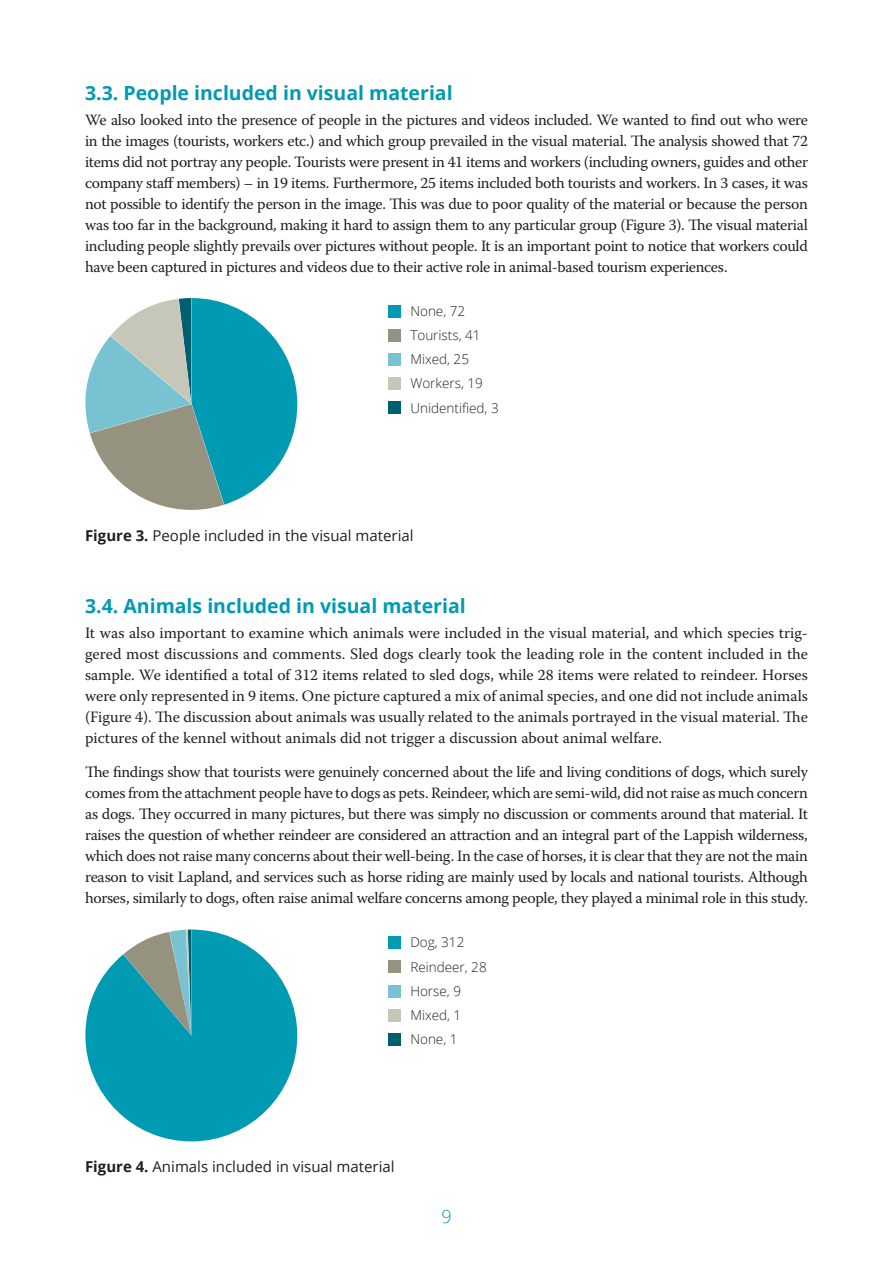
<style>
.page{position:relative;width:893px;height:1263px;background:#fff}
.page>*{position:absolute;margin:0;border:0;box-sizing:border-box;transform-origin:0 0}
.Heading_2{font:700 19.5px "Open Sans";color:#009ab2}
.t1{font:300 18px "Open Sans";color:#009ab2}
.leipis{font:15.75px/21px "Warnock Pro";letter-spacing:-.02em;color:#231f20;text-align:justify}
.kuvateksti{font:15px "Open Sans";color:#231f20}
.t2{font:300 13.5px "Open Sans";color:#231f20}
.s1{font-weight:700}
</style>
<div class="page">
<svg style="left:85px;top:298px;width:212px;height:212px"></svg>
<svg style="left:85px;top:929px;width:212px;height:212px"></svg>
<div style="left:388px;top:305px;width:13px;height:13px;background:#009ab2"></div>
<div style="left:388px;top:329px;width:13px;height:13px;background:#95937f"></div>
<div style="left:388px;top:353px;width:13px;height:13px;background:#78c2d2"></div>
<div style="left:388px;top:377px;width:13px;height:13px;background:#c7c7b9"></div>
<div style="left:388px;top:401px;width:13px;height:13px;background:#005f6f"></div>
<div style="left:388px;top:936px;width:13px;height:13px;background:#009ab2"></div>
<div style="left:388px;top:960px;width:13px;height:13px;background:#95937f"></div>
<div style="left:388px;top:985px;width:13px;height:12px;background:#78c2d2"></div>
<div style="left:388px;top:1009px;width:13px;height:12px;background:#c7c7b9"></div>
<div style="left:388px;top:1033px;width:13px;height:13px;background:#005f6f"></div>
<p class="Heading_2" style="left:85px;top:79px;width:369px">3.3. People included in visual material</p>
<p class="leipis" style="left:85px;top:109px;width:724px">We also looked into the presence of people in the pictures and videos included. We wanted to find out who were in the images (tourists, workers etc.) and which group prevailed in the visual material. The analysis showed that 72 items did not portray any people. Tourists were present in 41 items and workers (including owners, guides and other company staff members) – in 19 items. Furthermore, 25 items included both tourists and workers. In 3 cases, it was not possible to identify the person in the image. This was due to poor quality of the material or because the person was too far in the background, making it hard to assign them to any particular group (Figure 3). The visual material including people slightly prevails over pictures without people. It is an important point to notice that workers could have been captured in pictures and videos due to their active role in animal-based tourism experiences.</p>
<p class="t2" style="left:410px;top:302px;width:56px">None, 72</p>
<p class="t2" style="left:410px;top:326px;width:72px">Tourists, 41</p>
<p class="t2" style="left:410px;top:350px;width:60px">Mixed, 25</p>
<p class="t2" style="left:410px;top:374px;width:74px">Workers, 19</p>
<p class="t2" style="left:410px;top:398px;width:90px">Unidentified, 3</p>
<p class="kuvateksti" style="left:85px;top:525px;width:330px"><span class="s1">Figure 3.</span> People included in the visual material</p>
<p class="Heading_2" style="left:85px;top:592px;width:382px">3.4. Animals included in visual material</p>
<p class="leipis" style="left:85px;top:622px;width:724px">It was also important to examine which animals were included in the visual material, and which species trig&shy;gered most discussions and comments. Sled dogs clearly took the leading role in the content included in the sample. We identified a total of 312 items related to sled dogs, while 28 items were related to reindeer. Horses were only represented in 9 items. One picture captured a mix of animal species, and one did not include animals (Figure 4). The discussion about animals was usually related to the animals portrayed in the visual material. The pictures of the kennel without animals did not trigger a discussion about animal welfare.</p>
<p class="leipis" style="left:85px;top:761px;width:724px">The findings show that tourists were genuinely concerned about the life and living conditions of dogs, which surely comes from the attachment people have to dogs as pets. Reindeer, which are semi-wild, did not raise as much concern as dogs. They occurred in many pictures, but there was simply no discussion or comments around that material. It raises the question of whether reindeer are considered an attraction and an integral part of the Lappish wilderness, which does not raise many concerns about their well-being. In the case of horses, it is clear that they are not the main reason to visit Lapland, and services such as horse riding are mainly used by locals and national tourists. Although horses, similarly to dogs, often raise animal welfare concerns among people, they played a minimal role in this study.</p>
<p class="t2" style="left:410px;top:933px;width:56px">Dog, 312</p>
<p class="t2" style="left:410px;top:957px;width:78px">Reindeer, 28</p>
<p class="t2" style="left:410px;top:982px;width:52px">Horse, 9</p>
<p class="t2" style="left:410px;top:1006px;width:52px">Mixed, 1</p>
<p class="t2" style="left:410px;top:1030px;width:49px">None, 1</p>
<p class="kuvateksti" style="left:85px;top:1156px;width:311px"><span class="s1">Figure 4.</span> Animals included in visual material</p>
<p class="t1" style="left:441px;top:1204px;width:12px">9</p>
</div>
